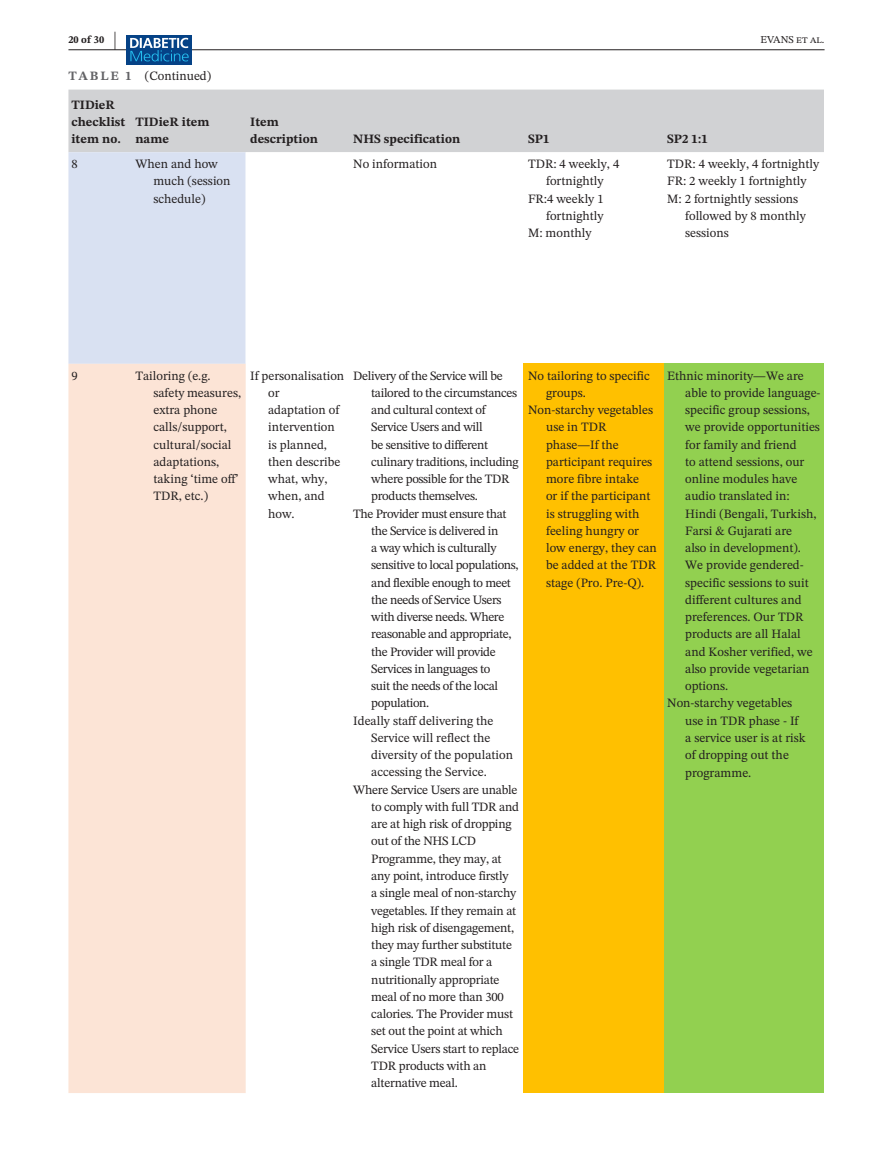
<style>
.page{position:relative;width:893px;height:1174px;background:#fff}
.page>*{position:absolute;margin:0;border:0;box-sizing:border-box;transform-origin:0 0}
.t1{font:12.75px/17.2px "STIX Two Text";color:#231f20}
.t2{font:12.75px "STIX Two Text";letter-spacing:-.02em;color:#231f20}
.t3{font:12.75px "STIX Two Text";letter-spacing:-.03em;color:#231f20}
.t4{font:12.75px "STIX Two Text";letter-spacing:-.025em;color:#231f20}
.t5{font:700 12.75px/17.2px "STIX Two Text";color:#231f20}
.t6{font:10.5px "STIX Two Text";color:#231f20}
.t7{font:700 10.5px "STIX Two Text";color:#231f20}
.s1{font-size:21px}
.s2{font-weight:700;color:#636366}
</style>
<div class="page">
<hr style="left:68px;top:49px;width:756px;height:1px;background:#231f20">
<div style="left:126px;top:35px;width:66px;height:30px;background:#054286"></div>
<svg style="left:130px;top:38px;width:59px;height:23px"></svg>
<div style="left:68px;top:90px;width:756px;height:62px;background:#d1d2d4"></div>
<div style="left:68px;top:152px;width:178px;height:212px;background:#d9e1f2"></div>
<div style="left:68px;top:364px;width:178px;height:729px;background:#fce4d6"></div>
<div style="left:524px;top:364px;width:140px;height:729px;background:#ffc000"></div>
<div style="left:664px;top:364px;width:229px;height:729px;background:#92d050"></div>
<div style="left:824px;top:70px;width:69px;height:1039px;background:#fff"></div>
<p class="t7" style="left:68px;top:32px;width:50px">20 of 30 <span class="s1">|</span></p>
<p class="t6" style="left:761px;top:32px;width:65px">EVANS et al.</p>
<p class="t1" style="left:68px;top:67px;width:144px"><span class="s2">TABLE 1</span> (Continued)</p>
<p class="t5" style="left:71px;top:96px;width:56px">TIDieR checklist item no.</p>
<p class="t5" style="left:135px;top:113px;width:76px">TIDieR item name</p>
<p class="t5" style="left:250px;top:113px;width:69px">Item description</p>
<p class="t5" style="left:353px;top:130px;width:108px">NHS specification</p>
<p class="t5" style="left:528px;top:130px;width:23px">SP1</p>
<p class="t5" style="left:667px;top:130px;width:42px">SP2 1:1</p>
<p class="t1" style="left:71px;top:155px;width:8px">8</p>
<p class="t1" style="left:153px;top:155px;width:79px;text-indent:-18px">When and how much (session schedule)</p>
<p class="t1" style="left:353px;top:155px;width:85px">No information</p>
<p class="t1" style="left:528px;top:155px;width:93px">TDR: 4 weekly, 4</p>
<p class="t1" style="left:546px;top:172px;width:59px">fortnightly</p>
<p class="t1" style="left:528px;top:190px;width:77px">FR:4 weekly 1</p>
<p class="t1" style="left:546px;top:207px;width:59px">fortnightly</p>
<p class="t1" style="left:528px;top:224px;width:65px">M: monthly</p>
<p class="t1" style="left:667px;top:155px;width:153px">TDR: 4 weekly, 4 fortnightly<br>FR: 2 weekly 1 fortnightly<br>M: 2 fortnightly sessions</p>
<p class="t1" style="left:685px;top:207px;width:122px">followed by 8 monthly sessions</p>
<p class="t1" style="left:71px;top:366px;width:8px">9</p>
<p class="t1" style="left:153px;top:366px;width:89px;text-indent:-18px">Tailoring (e.g. safety measures, extra phone calls/support, cultural/social adaptations, taking ‘time off’<br>TDR, etc.)</p>
<p class="t1" style="left:268px;top:366px;width:78px;text-indent:-18px">If personalisation or<br>adaptation of intervention is planned, then describe what, why, when, and how.</p>
<p class="t4" style="left:353px;top:366px;width:151px">Delivery of the Service will be</p>
<p class="t4" style="left:371px;top:383px;width:147px">tailored to the circumstances</p>
<p class="t4" style="left:371px;top:401px;width:116px">and cultural context of</p>
<p class="t4" style="left:371px;top:418px;width:113px">Service Users and will</p>
<p class="t4" style="left:371px;top:435px;width:118px">be sensitive to different</p>
<p class="t4" style="left:371px;top:452px;width:149px">culinary traditions, including</p>
<p class="t4" style="left:371px;top:470px;width:140px">where possible for the TDR</p>
<p class="t4" style="left:371px;top:487px;width:108px">products themselves.</p>
<p class="t3" style="left:353px;top:504px;width:155px">The Provider must ensure that</p>
<p class="t3" style="left:371px;top:521px;width:129px">the Service is delivered in</p>
<p class="t3" style="left:371px;top:539px;width:127px">a way which is culturally</p>
<p class="t3" style="left:371px;top:556px;width:149px">sensitive to local populations,</p>
<p class="t3" style="left:371px;top:573px;width:141px">and flexible enough to meet</p>
<p class="t3" style="left:371px;top:590px;width:132px">the needs of Service Users</p>
<p class="t3" style="left:371px;top:608px;width:134px">with diverse needs. Where</p>
<p class="t3" style="left:371px;top:625px;width:142px">reasonable and appropriate,</p>
<p class="t3" style="left:371px;top:642px;width:126px">the Provider will provide</p>
<p class="t3" style="left:371px;top:659px;width:121px">Services in languages to</p>
<p class="t3" style="left:371px;top:677px;width:128px">suit the needs of the local</p>
<p class="t3" style="left:371px;top:694px;width:60px">population.</p>
<p class="t1" style="left:353px;top:711px;width:142px">Ideally staff delivering the</p>
<p class="t1" style="left:371px;top:729px;width:121px">Service will reflect the</p>
<p class="t1" style="left:371px;top:746px;width:143px">diversity of the population</p>
<p class="t1" style="left:371px;top:763px;width:117px">accessing the Service.</p>
<p class="t2" style="left:353px;top:780px;width:166px">Where Service Users are unable</p>
<p class="t2" style="left:371px;top:797px;width:149px">to comply with full TDR and</p>
<p class="t2" style="left:371px;top:815px;width:142px">are at high risk of dropping</p>
<p class="t2" style="left:371px;top:832px;width:106px">out of the NHS LCD</p>
<p class="t2" style="left:371px;top:849px;width:132px">Programme, they may, at</p>
<p class="t2" style="left:371px;top:866px;width:139px">any point, introduce firstly</p>
<p class="t2" style="left:371px;top:884px;width:147px">a single meal of non-starchy</p>
<p class="t2" style="left:371px;top:901px;width:146px">vegetables. If they remain at</p>
<p class="t2" style="left:371px;top:918px;width:144px">high risk of disengagement,</p>
<p class="t2" style="left:371px;top:935px;width:142px">they may further substitute</p>
<p class="t2" style="left:371px;top:953px;width:123px">a single TDR meal for a</p>
<p class="t2" style="left:371px;top:970px;width:130px">nutritionally appropriate</p>
<p class="t2" style="left:371px;top:987px;width:134px">meal of no more than 300</p>
<p class="t2" style="left:371px;top:1004px;width:143px">calories. The Provider must</p>
<p class="t2" style="left:371px;top:1022px;width:133px">set out the point at which</p>
<p class="t2" style="left:371px;top:1039px;width:149px">Service Users start to replace</p>
<p class="t2" style="left:371px;top:1056px;width:117px">TDR products with an</p>
<p class="t2" style="left:371px;top:1073px;width:88px">alternative meal.</p>
<p class="t1" style="left:528px;top:366px;width:123px">No tailoring to specific</p>
<p class="t1" style="left:546px;top:384px;width:41px">groups.</p>
<p class="t1" style="left:528px;top:401px;width:127px">Non-starchy vegetables</p>
<p class="t1" style="left:546px;top:418px;width:62px">use in TDR</p>
<p class="t1" style="left:546px;top:436px;width:74px">phase—If the</p>
<p class="t1" style="left:546px;top:453px;width:108px">participant requires</p>
<p class="t1" style="left:546px;top:470px;width:95px">more fibre intake</p>
<p class="t1" style="left:546px;top:487px;width:106px">or if the participant</p>
<p class="t1" style="left:546px;top:505px;width:95px">is struggling with</p>
<p class="t1" style="left:546px;top:522px;width:95px">feeling hungry or</p>
<p class="t1" style="left:546px;top:539px;width:112px">low energy, they can</p>
<p class="t1" style="left:546px;top:556px;width:112px">be added at the TDR</p>
<p class="t1" style="left:546px;top:574px;width:100px">stage (Pro. Pre-Q).</p>
<p class="t1" style="left:667px;top:367px;width:138px">Ethnic minority—We are</p>
<p class="t1" style="left:685px;top:384px;width:137px">able to provide language-</p>
<p class="t1" style="left:685px;top:401px;width:126px">specific group sessions,</p>
<p class="t1" style="left:685px;top:418px;width:136px">we provide opportunities</p>
<p class="t1" style="left:685px;top:436px;width:113px">for family and friend</p>
<p class="t1" style="left:685px;top:453px;width:121px">to attend sessions, our</p>
<p class="t1" style="left:685px;top:470px;width:114px">online modules have</p>
<p class="t1" style="left:685px;top:487px;width:106px">audio translated in:</p>
<p class="t1" style="left:685px;top:505px;width:133px">Hindi (Bengali, Turkish,</p>
<p class="t1" style="left:685px;top:522px;width:108px">Farsi &amp; Gujarati are</p>
<p class="t1" style="left:685px;top:539px;width:117px">also in development).</p>
<p class="t1" style="left:685px;top:556px;width:120px">We provide gendered-</p>
<p class="t1" style="left:685px;top:574px;width:125px">specific sessions to suit</p>
<p class="t1" style="left:685px;top:591px;width:118px">different cultures and</p>
<p class="t1" style="left:685px;top:608px;width:120px">preferences. Our TDR</p>
<p class="t1" style="left:685px;top:625px;width:117px">products are all Halal</p>
<p class="t1" style="left:685px;top:643px;width:129px">and Kosher verified, we</p>
<p class="t1" style="left:685px;top:660px;width:126px">also provide vegetarian</p>
<p class="t1" style="left:685px;top:677px;width:45px">options.</p>
<p class="t1" style="left:667px;top:694px;width:127px">Non-starchy vegetables</p>
<p class="t1" style="left:685px;top:712px;width:115px">use in TDR phase - If</p>
<p class="t1" style="left:685px;top:729px;width:122px">a service user is at risk</p>
<p class="t1" style="left:685px;top:746px;width:105px">of dropping out the</p>
<p class="t1" style="left:685px;top:763px;width:68px">programme.</p>
</div>
